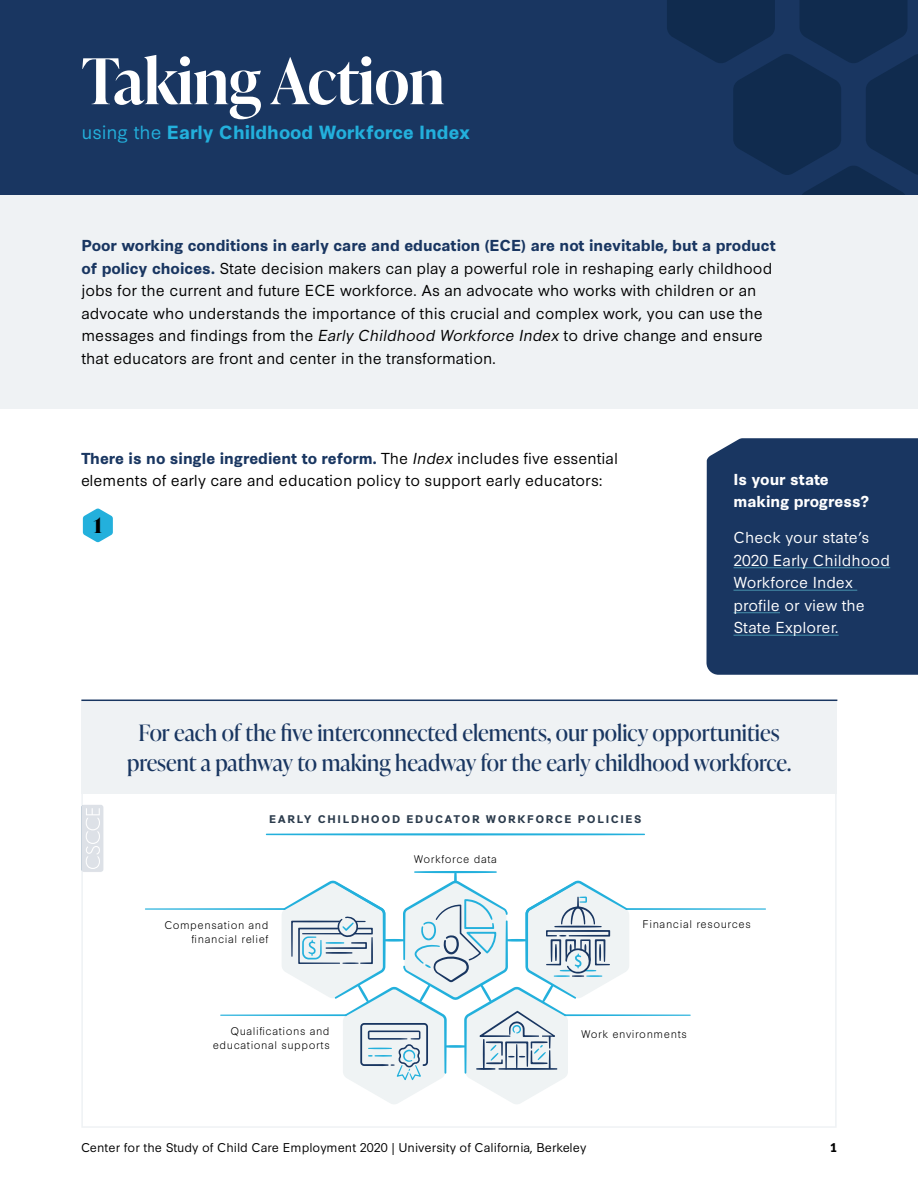
<style>
.page{position:relative;width:918px;height:1188px;background:#fff}
.page>*{position:absolute;margin:0;border:0;box-sizing:border-box;transform-origin:0 0}
.t1{font:600 63px "Ivy Presto Display";letter-spacing:-.01em;color:#fff}
.t2{font:22.5px/30px "Ivy Presto Display";color:#193661;text-align:center}
.t3{font:700 21px "Ivy Presto Display";color:#000}
.t4{font:700 18px "Synthese";color:#23b0dc}
.t5{font:15px/22.5px "Synthese";color:#000}
.t6{font:15px/22.5px "Synthese";color:#fff}
.t7{font:700 15px/22.5px "Synthese";color:#fff}
.t8{font:12px "Synthese";color:#000}
.t9{font:700 12px "Synthese";color:#000}
.t10{font:300 10.5px/14px "Synthese";letter-spacing:.05em;color:#000;text-align:right}
.t11{font:700 10.5px "Synthese";letter-spacing:.15em;color:#2b3b4c}
.s1{font-weight:400}
.s2{font-weight:700;color:#193661}
.s3{font-style:italic}
</style>
<div class="page">
<div style="left:0;top:195px;width:918px;height:214px;background:#eff2f4"></div>
<div style="left:0;top:0;width:918px;height:195px;background:#193661"></div>
<svg style="left:667px;top:0;width:251px;height:195px"></svg>
<div style="left:706px;top:438px;width:212px;height:237px;background:#193661"></div>
<div style="left:81px;top:792px;width:756px;height:336px;border:2px solid #eff2f4"></div>
<div style="left:81px;top:701px;width:756px;height:92px;background:#eff2f4"></div>
<svg style="left:81px;top:805px;width:23px;height:67px;background:#e0e4e9"></svg>
<hr style="left:81px;top:700px;width:756px;height:1px;background:#193661">
<hr style="left:220px;top:1014px;width:127px;height:2px;background:#23b0dc">
<hr style="left:564px;top:1014px;width:127px;height:2px;background:#23b0dc">
<hr style="left:626px;top:908px;width:140px;height:2px;background:#23b0dc">
<hr style="left:145px;top:908px;width:140px;height:2px;background:#23b0dc">
<svg style="left:264px;top:871px;width:382px;height:233px"></svg>
<svg style="left:266px;top:833px;width:379px;height:2px"></svg>
<svg style="left:83px;top:508px;width:30px;height:34px"></svg>
<hr style="left:734px;top:567px;width:156px;height:1px;background:#448ba8">
<hr style="left:734px;top:590px;width:123px;height:1px;background:#448ba8">
<hr style="left:734px;top:612px;width:46px;height:1px;background:#448ba8">
<hr style="left:734px;top:635px;width:105px;height:1px;background:#448ba8">
<h1 class="t1" style="left:81px;top:36px;width:365px">Taking Action</h1>
<p class="t4" style="left:81px;top:118px;width:390px"><span class="s1">using the</span> Early Childhood Workforce Index</p>
<p class="t5" style="left:81px;top:233px;width:696px"><span class="s2">Poor working conditions in early care and education (ECE) are not inevitable, but a product of policy choices.</span> State decision makers can play a powerful role in reshaping early childhood jobs for the current and future ECE workforce. As an advocate who works with children or an advocate who understands the importance of this crucial and complex work, you can use the messages and findings from the <span class="s3">Early Childhood Workforce Index</span> to drive change and ensure that educators are front and center in the transformation.</p>
<p class="t5" style="left:81px;top:445px;width:539px"><span class="s2">There is no single ingredient to reform.</span> The <span class="s3">Index</span> includes five essential elements of early care and education policy to support early educators:</p>
<h3 class="t3" style="left:94px;top:510px;width:10px">1</h3>
<p class="t7" style="left:734px;top:467px;width:137px">Is your state making progress?</p>
<p class="t6" style="left:734px;top:525px;width:158px">Check your state’s<br>2020 Early Childhood<br>Workforce Index profile or view the<br>State Explorer.</p>
<h2 class="t2" style="left:127px;top:717px;width:666px">For each of the five interconnected elements, our policy opportunities present a pathway to making headway for the early childhood workforce.</h2>
<p class="t11" style="left:269px;top:810px;width:374px">EARLY CHILDHOOD EDUCATOR WORKFORCE POLICIES</p>
<p class="t10" style="left:164px;top:917px;width:106px">Compensation and financial relief</p>
<p class="t10" style="left:414px;top:851px;width:85px">Workforce data</p>
<p class="t10" style="left:642px;top:916px;width:110px">Financial resources</p>
<p class="t10" style="left:213px;top:1023px;width:119px">Qualifications and educational supports</p>
<p class="t10" style="left:581px;top:1026px;width:107px">Work environments</p>
<p class="t8" style="left:81px;top:1137px;width:507px">Center for the Study of Child Care Employment 2020 | University of California, Berkeley</p>
<p class="t9" style="left:830px;top:1138px;width:8px">1</p>
</div>
